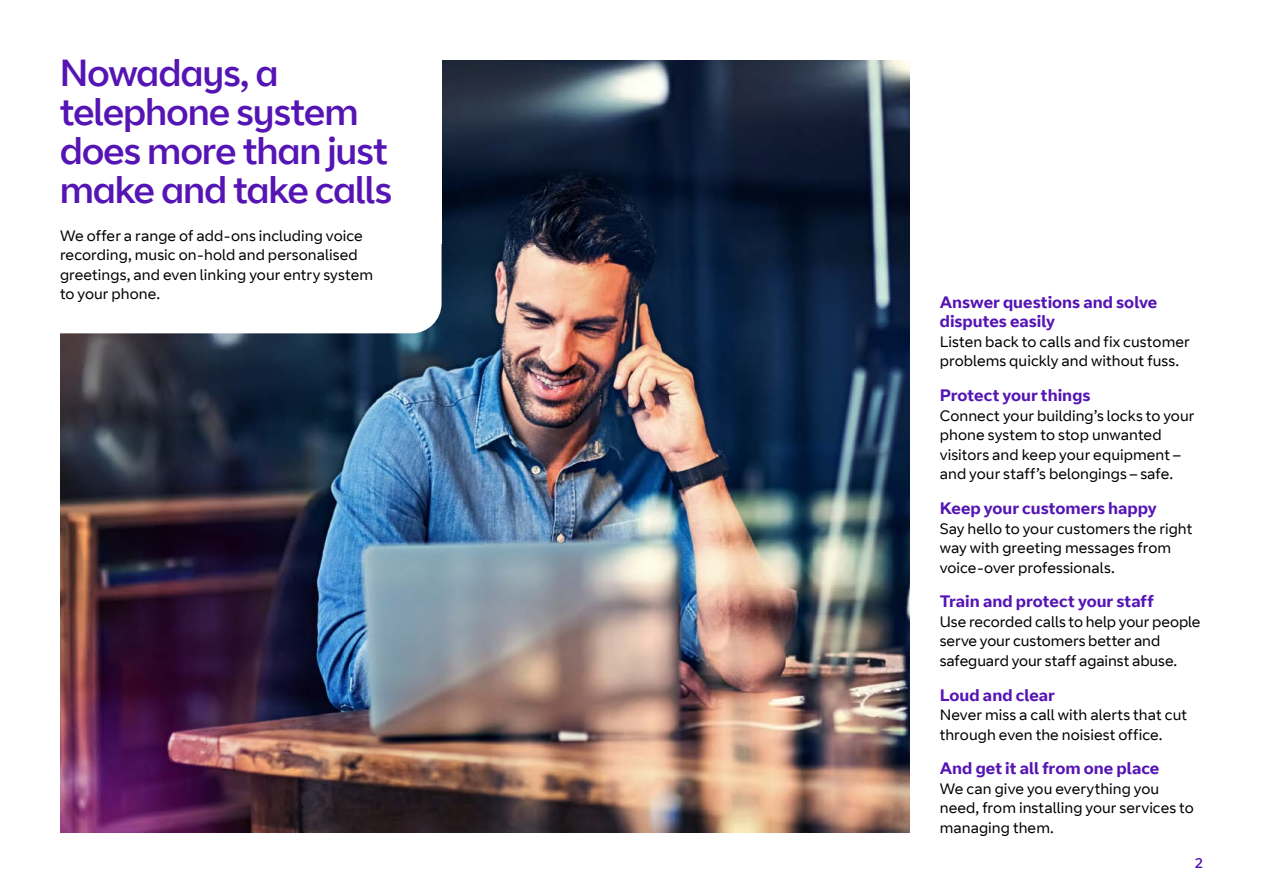
<style>
.page{position:relative;width:1263px;height:893px;background:#fff}
.page>*{position:absolute;margin:0;border:0;box-sizing:border-box;transform-origin:0 0}
.t1{font:37.5px/39px "BT Curve Headline";letter-spacing:-.015em;color:#5514b4}
.t2{font:700 16.5px/19.8px "BT Curve";color:#5514b4}
.t3{font:15px/19.5px "BT Curve";letter-spacing:.005em;color:#000}
.t4{font:14.25px "BT Curve Headline";color:#5514b4}
</style>
<div class="page">
<img style="left:60px;top:60px;width:850px;height:773px">
<div style="left:30px;top:29px;width:412px;height:215px;background:#fff"></div>
<svg style="left:60px;top:244px;width:382px;height:89px"></svg>
<h1 class="t1" style="left:60px;top:55px;width:334px">Nowadays, a telephone system does more than just make and take calls</h1>
<p class="t3" style="left:60px;top:226px;width:315px">We offer a range of add-ons including voice recording, music on-hold and personalised greetings, and even linking your entry system to your phone.</p>
<p class="t2" style="left:940px;top:293px;width:219px">Answer questions and solve disputes easily</p>
<p class="t3" style="left:940px;top:332px;width:251px">Listen back to calls and fix customer problems quickly and without fuss.</p>
<p class="t2" style="left:940px;top:386px;width:152px">Protect your things</p>
<p class="t3" style="left:940px;top:406px;width:256px">Connect your building’s locks to your phone system to stop unwanted visitors and keep your equipment – and your staff’s belongings – safe.</p>
<p class="t2" style="left:940px;top:499px;width:219px">Keep your customers happy</p>
<p class="t3" style="left:940px;top:519px;width:254px">Say hello to your customers the right way with greeting messages from voice-over professionals.</p>
<p class="t2" style="left:940px;top:592px;width:215px">Train and protect your staff</p>
<p class="t3" style="left:940px;top:612px;width:262px">Use recorded calls to help your people serve your customers better and safeguard your staff against abuse.</p>
<p class="t2" style="left:940px;top:686px;width:117px">Loud and clear</p>
<p class="t3" style="left:940px;top:706px;width:249px">Never miss a call with alerts that cut through even the noisiest office.</p>
<p class="t2" style="left:940px;top:759px;width:221px">And get it all from one place</p>
<p class="t3" style="left:940px;top:779px;width:256px">We can give you everything you need, from installing your services to managing them.</p>
<p class="t4" style="left:1195px;top:855px;width:9px">2</p>
</div>
